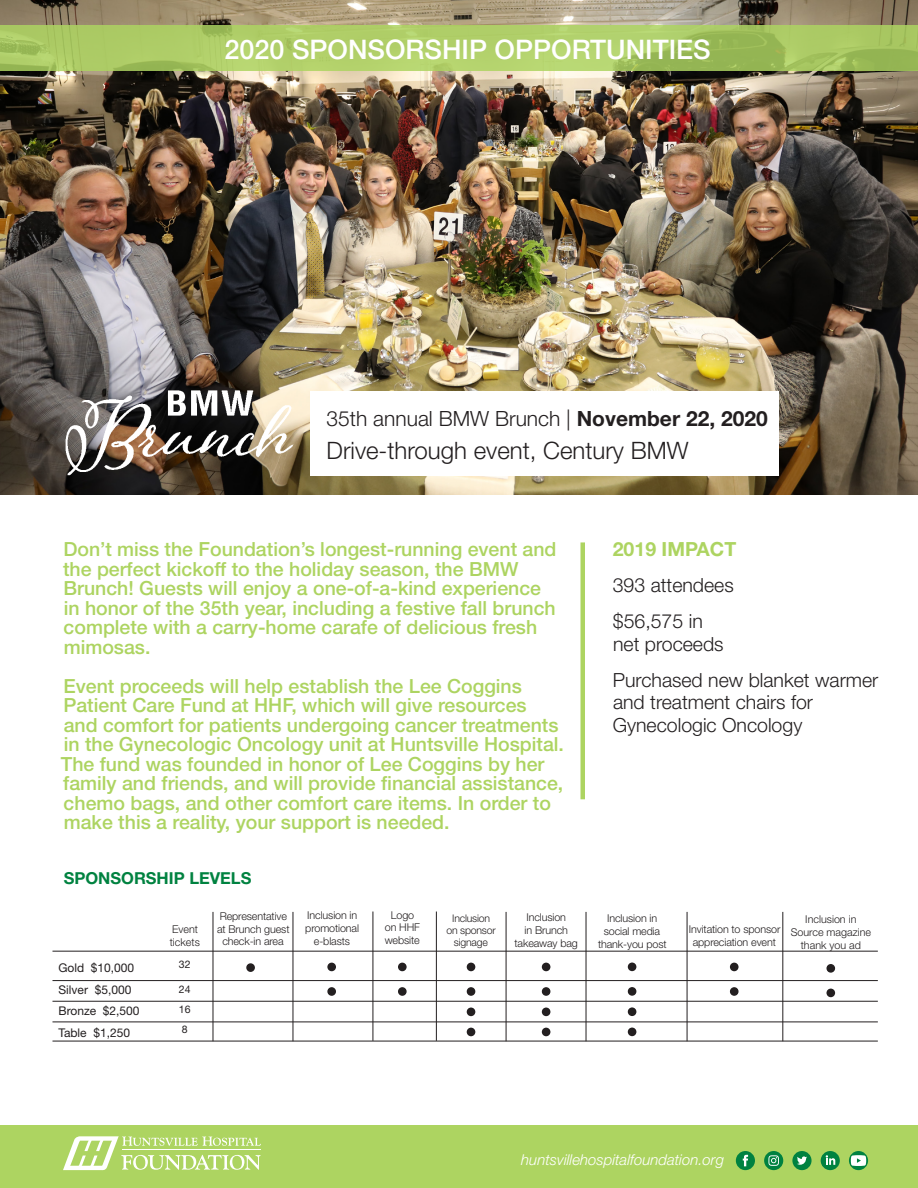
<style>
.page{position:relative;width:918px;height:1188px;background:#fff}
.page>*{position:absolute;margin:0;border:0;box-sizing:border-box;transform-origin:0 0}
.t1{font:500 27px "Helvetica Neue LT Std";color:#fff}
.t2{font:300 24px "Helvetica Neue LT Std";color:#231f20}
.t3{font:300 21px "Helvetica Neue LT Std";color:#231f20}
.t4{font:500 19.5px/19.5px "Helvetica Neue LT Std";color:#add461}
.t5{font:300 19.5px/22.5px "Helvetica Neue LT Std";color:#231f20}
.t6{font:700 19.5px "Helvetica Neue LT Std";color:#add461}
.t7{font:700 16.5px "Helvetica Neue LT Std";color:#008240}
.t8{font:italic 300 15px "Helvetica Neue LT Std";color:#fff}
.t9{font:12px "Helvetica Neue LT Std";color:#231f20}
.t10{font:300 10.8px/12.9px "Helvetica Neue LT Std";letter-spacing:-.01em;color:#231f20;text-align:center}
.t11{font:300 10.5px/12px "Helvetica Neue LT Std";letter-spacing:-.02em;color:#231f20;text-align:center}
.t12{font:10.5px "Helvetica Neue LT Std";color:#231f20}
.s1{font-weight:700}
</style>
<div class="page">
<img style="left:0;top:0;width:918px;height:495px">
<div style="left:310px;top:391px;width:469px;height:85px;background:#fff"></div>
<div style="left:0;top:1125px;width:918px;height:63px;background:#add461"></div>
<svg style="left:63px;top:1136px;width:198px;height:35px"></svg>
<hr style="left:122px;top:1150px;width:139px;height:1px;background:#fff">
<svg style="left:849px;top:1151px;width:19px;height:19px"></svg>
<svg style="left:851px;top:1155px;width:15px;height:11px"></svg>
<div style="left:792px;top:1151px;width:20px;height:19px;background:#008240;border-radius:10px"></div>
<svg style="left:797px;top:1156px;width:10px;height:9px"></svg>
<div style="left:821px;top:1151px;width:19px;height:19px;background:#008240;border-radius:10px"></div>
<svg style="left:826px;top:1155px;width:9px;height:10px"></svg>
<div style="left:736px;top:1151px;width:19px;height:19px;background:#008240;border-radius:10px"></div>
<svg style="left:743px;top:1155px;width:5px;height:11px"></svg>
<div style="left:764px;top:1151px;width:19px;height:19px;background:#008240;border-radius:10px"></div>
<svg style="left:768px;top:1155px;width:11px;height:11px"></svg>
<div style="left:580px;top:542px;width:5px;height:257px;background:#add461"></div>
<svg style="left:0;top:25px;width:918px;height:46px;background:#aac965"></svg>
<img style="left:61px;top:369px;width:236px;height:126px">
<hr style="left:52px;top:951px;width:826px;height:1px;background:#231f20">
<hr style="left:213px;top:912px;width:1px;height:129px;background:#231f20">
<hr style="left:293px;top:912px;width:1px;height:129px;background:#231f20">
<hr style="left:373px;top:912px;width:1px;height:129px;background:#231f20">
<hr style="left:436px;top:912px;width:1px;height:129px;background:#231f20">
<hr style="left:506px;top:912px;width:1px;height:129px;background:#231f20">
<hr style="left:586px;top:912px;width:1px;height:129px;background:#231f20">
<hr style="left:687px;top:912px;width:1px;height:129px;background:#231f20">
<hr style="left:783px;top:912px;width:1px;height:129px;background:#231f20">
<hr style="left:52px;top:980px;width:826px;height:1px;background:#231f20">
<hr style="left:52px;top:1001px;width:826px;height:1px;background:#231f20">
<hr style="left:52px;top:1022px;width:826px;height:1px;background:#231f20">
<hr style="left:52px;top:1041px;width:826px;height:1px;background:#231f20">
<div style="left:399px;top:963px;width:7px;height:7px;background:#231f20;border-radius:50%"></div>
<div style="left:398px;top:963px;width:9px;height:8px;border:2px solid #231f20;border-radius:50%"></div>
<div style="left:399px;top:988px;width:7px;height:7px;background:#231f20;border-radius:50%"></div>
<div style="left:398px;top:987px;width:9px;height:9px;border:2px solid #231f20;border-radius:50%"></div>
<div style="left:467px;top:963px;width:8px;height:7px;background:#231f20;border-radius:50%"></div>
<div style="left:467px;top:963px;width:8px;height:8px;border:2px solid #231f20;border-radius:50%"></div>
<div style="left:467px;top:988px;width:8px;height:7px;background:#231f20;border-radius:50%"></div>
<div style="left:467px;top:987px;width:8px;height:9px;border:2px solid #231f20;border-radius:50%"></div>
<div style="left:731px;top:963px;width:7px;height:7px;background:#231f20;border-radius:50%"></div>
<div style="left:730px;top:963px;width:9px;height:8px;border:2px solid #231f20;border-radius:50%"></div>
<div style="left:731px;top:988px;width:7px;height:7px;background:#231f20;border-radius:50%"></div>
<div style="left:730px;top:987px;width:9px;height:9px;border:2px solid #231f20;border-radius:50%"></div>
<div style="left:827px;top:965px;width:7px;height:7px;background:#231f20;border-radius:50%"></div>
<div style="left:826px;top:964px;width:9px;height:9px;border:2px solid #231f20;border-radius:50%"></div>
<div style="left:827px;top:989px;width:7px;height:7px;background:#231f20;border-radius:50%"></div>
<div style="left:826px;top:989px;width:9px;height:8px;border:2px solid #231f20;border-radius:50%"></div>
<div style="left:328px;top:963px;width:7px;height:7px;background:#231f20;border-radius:50%"></div>
<div style="left:327px;top:963px;width:9px;height:8px;border:2px solid #231f20;border-radius:50%"></div>
<div style="left:328px;top:988px;width:7px;height:7px;background:#231f20;border-radius:50%"></div>
<div style="left:327px;top:987px;width:9px;height:9px;border:2px solid #231f20;border-radius:50%"></div>
<div style="left:467px;top:1008px;width:8px;height:7px;background:#231f20;border-radius:50%"></div>
<div style="left:467px;top:1008px;width:8px;height:8px;border:2px solid #231f20;border-radius:50%"></div>
<div style="left:467px;top:1028px;width:8px;height:8px;background:#231f20;border-radius:50%"></div>
<div style="left:467px;top:1028px;width:8px;height:8px;border:2px solid #231f20;border-radius:50%"></div>
<div style="left:543px;top:963px;width:7px;height:7px;background:#231f20;border-radius:50%"></div>
<div style="left:542px;top:963px;width:8px;height:8px;border:2px solid #231f20;border-radius:50%"></div>
<div style="left:543px;top:988px;width:7px;height:7px;background:#231f20;border-radius:50%"></div>
<div style="left:542px;top:987px;width:8px;height:9px;border:2px solid #231f20;border-radius:50%"></div>
<div style="left:543px;top:1008px;width:7px;height:7px;background:#231f20;border-radius:50%"></div>
<div style="left:542px;top:1008px;width:8px;height:8px;border:2px solid #231f20;border-radius:50%"></div>
<div style="left:543px;top:1028px;width:7px;height:8px;background:#231f20;border-radius:50%"></div>
<div style="left:542px;top:1028px;width:8px;height:8px;border:2px solid #231f20;border-radius:50%"></div>
<div style="left:247px;top:964px;width:7px;height:7px;background:#231f20;border-radius:50%"></div>
<div style="left:246px;top:963px;width:9px;height:9px;border:2px solid #231f20;border-radius:50%"></div>
<div style="left:629px;top:963px;width:7px;height:7px;background:#231f20;border-radius:50%"></div>
<div style="left:628px;top:963px;width:8px;height:8px;border:2px solid #231f20;border-radius:50%"></div>
<div style="left:629px;top:988px;width:7px;height:7px;background:#231f20;border-radius:50%"></div>
<div style="left:628px;top:987px;width:8px;height:9px;border:2px solid #231f20;border-radius:50%"></div>
<div style="left:629px;top:1008px;width:7px;height:7px;background:#231f20;border-radius:50%"></div>
<div style="left:628px;top:1007px;width:8px;height:9px;border:2px solid #231f20;border-radius:50%"></div>
<div style="left:629px;top:1028px;width:7px;height:7px;background:#231f20;border-radius:50%"></div>
<div style="left:628px;top:1028px;width:8px;height:8px;border:2px solid #231f20;border-radius:50%"></div>
<p class="t1" style="left:225px;top:33px;width:488px">2020 SPONSORSHIP OPPORTUNITIES</p>
<p class="t3" style="left:327px;top:406px;width:443px">35th annual BMW Brunch | <span class="s1">November 22, 2020</span></p>
<p class="t2" style="left:327px;top:436px;width:363px">Drive-through event, Century BMW</p>
<p class="t4" style="left:63px;top:539px;width:495px">Don’t miss the Foundation’s longest-running event and the perfect kickoff to the holiday season, the BMW Brunch! Guests will enjoy a one-of-a-kind experience in honor of the 35th year, including a festive fall brunch complete with a carry-home carafe of delicious fresh mimosas.</p>
<p class="t4" style="left:61px;top:676px;width:505px">Event proceeds will help establish the Lee Coggins Patient Care Fund at HHF, which will give resources<br>and comfort for patients undergoing cancer treatments in the Gynecologic Oncology unit at Huntsville Hospital.<br>The fund was founded in honor of Lee Coggins by her family and friends, and will provide financial assistance, chemo bags, and other comfort care items. In order to make this a reality, your support is needed.</p>
<p class="t7" style="left:64px;top:868px;width:189px">SPONSORSHIP LEVELS</p>
<p class="t6" style="left:613px;top:537px;width:125px">2019 IMPACT</p>
<p class="t5" style="left:613px;top:574px;width:123px">393 attendees</p>
<p class="t5" style="left:613px;top:610px;width:112px">$56,575 in net proceeds</p>
<p class="t5" style="left:613px;top:668px;width:267px">Purchased new blanket warmer and treatment chairs for<br>Gynecologic Oncology</p>
<p class="t9" style="left:58px;top:960px;width:77px">Gold $10,000</p>
<p class="t9" style="left:58px;top:982px;width:74px">Silver $5,000</p>
<p class="t9" style="left:58px;top:1004px;width:83px">Bronze $2,500</p>
<p class="t9" style="left:58px;top:1026px;width:73px">Table $1,250</p>
<p class="t10" style="left:170px;top:923px;width:32px;text-align:left">Event tickets</p>
<p class="t12" style="left:179px;top:958px;width:13px">32</p>
<p class="t12" style="left:179px;top:983px;width:13px">24</p>
<p class="t12" style="left:179px;top:1003px;width:13px">16</p>
<p class="t12" style="left:182px;top:1023px;width:7px">8</p>
<p class="t10" style="left:385px;top:908px;width:37px">Logo on HHF website</p>
<p class="t10" style="left:305px;top:909px;width:55px">Inclusion in promotional e-blasts</p>
<p class="t10" style="left:598px;top:912px;width:70px">Inclusion in social media thank-you post</p>
<p class="t10" style="left:217px;top:909px;width:74px">Representative at Brunch guest check-in area</p>
<p class="t11" style="left:447px;top:913px;width:51px">Inclusion on sponsor signage</p>
<p class="t10" style="left:515px;top:911px;width:65px">Inclusion<br>in Brunch takeaway bag</p>
<p class="t10" style="left:689px;top:923px;width:93px">Invitation to sponsor appreciation event</p>
<p class="t10" style="left:791px;top:912px;width:82px">Inclusion in<br>Source magazine thank you ad</p>
<p class="t8" style="left:521px;top:1151px;width:204px">huntsvillehospitalfoundation.org</p>
</div>
